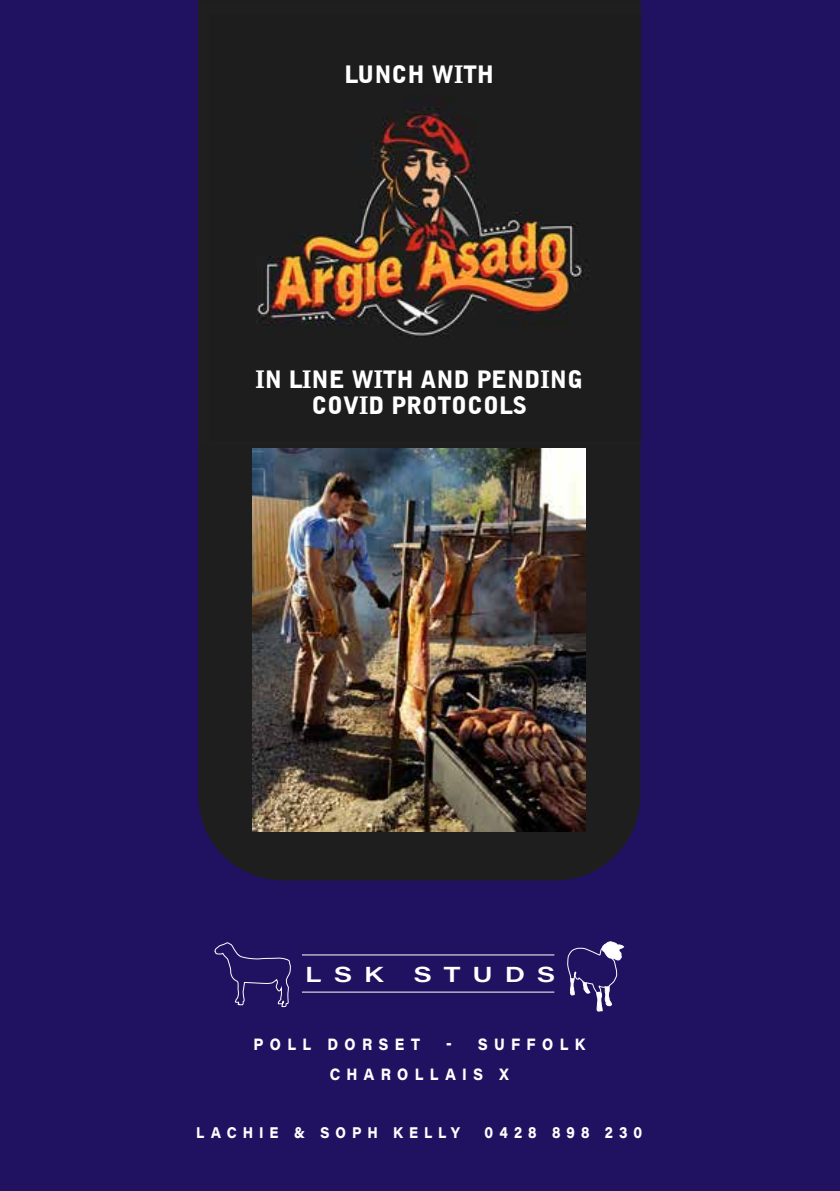
<style>
.page{position:relative;width:840px;height:1191px;background:#fff}
.page>*{position:absolute;margin:0;border:0;box-sizing:border-box;transform-origin:0 0}
.t1{font:900 23.8px/26.2px "Bell Gothic BT";color:#fff;text-align:center}
.t2{font:21.4px "Acumin Variable Concept";letter-spacing:.625em;color:#fff;scale:1.15 1}
.t3{font:16.2px/29.6px "Acumin Variable Concept";letter-spacing:.62em;color:#fff;scale:.8 1}
.t4{font:15.4px "Acumin Variable Concept";letter-spacing:.625em;color:#fff;scale:.8 1}
</style>
<div class="page">
<div style="left:0;top:0;width:839px;height:1191px;background:#211261"></div>
<svg style="left:214px;top:942px;width:77px;height:65px"></svg>
<hr style="left:302px;top:954px;width:252px;height:1px;background:#fff">
<hr style="left:302px;top:991px;width:252px;height:1px;background:#fff">
<svg style="left:567px;top:941px;width:57px;height:71px"></svg>
<svg style="left:198px;top:0;width:442px;height:880px;background:#1f1e21"></svg>
<img style="left:198px;top:3px;width:442px;height:442px">
<img style="left:253px;top:448px;width:332px;height:383px">
<p class="t1" style="left:344px;top:61px;width:151px">LUNCH WITH</p>
<p class="t1" style="left:255px;top:366px;width:329px">IN LINE WITH AND PENDING<br>COVID PROTOCOLS</p>
<p class="t2" style="left:305px;top:959px;width:66px">LSK</p>
<p class="t2" style="left:413px;top:959px;width:121px">STUDS</p>
<p class="t3" style="left:253px;top:1029px;width:207px">POLL DORSET</p>
<p class="t3" style="left:329px;top:1029px;width:317px;text-indent:116px">- SUFFOLK<br>CHAROLLAIS X</p>
<p class="t4" style="left:196px;top:1122px;width:329px">LACHIE &amp; SOPH KELLY</p>
<p class="t4" style="left:484px;top:1122px;width:196px">0428 898 230</p>
</div>
